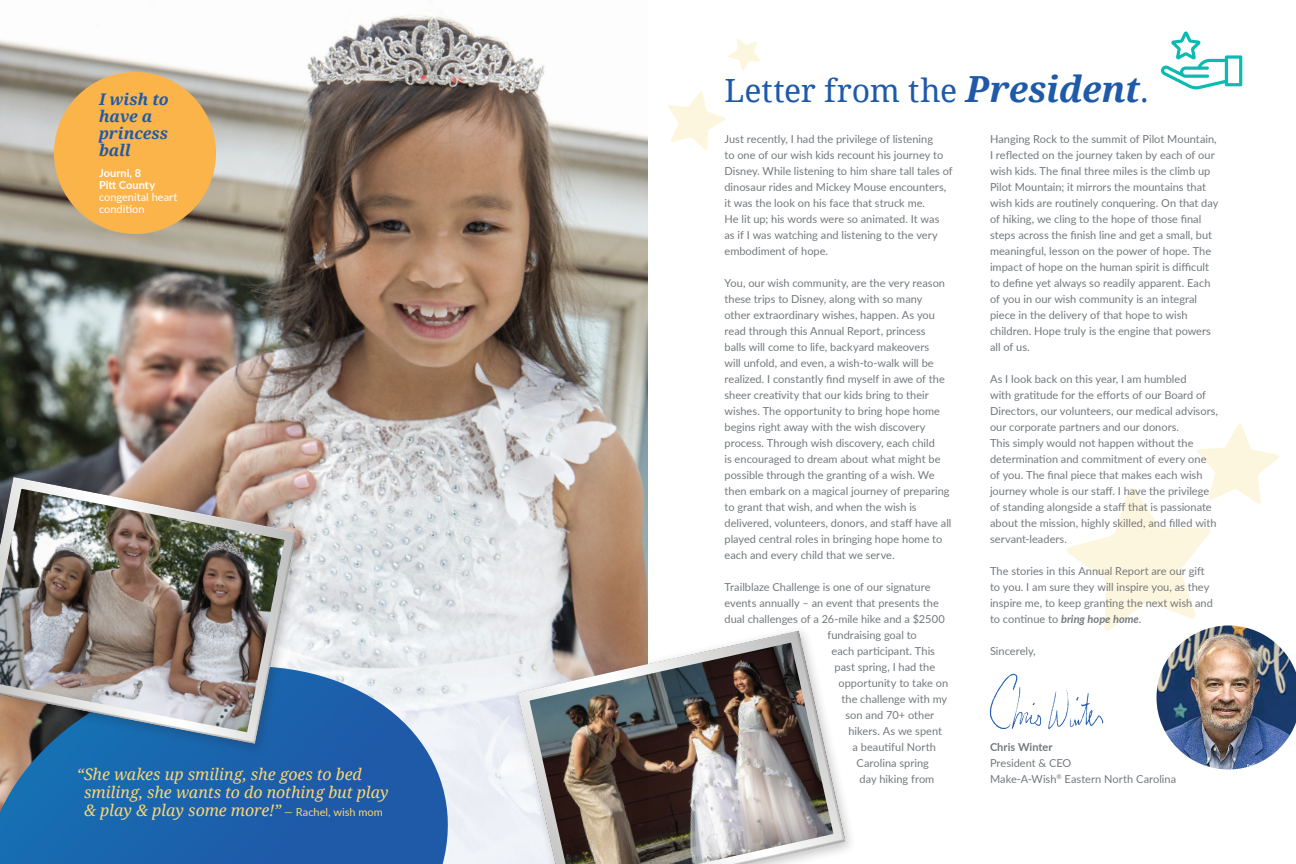
<style>
.page{position:relative;width:1296px;height:864px;background:#fff}
.page>*{position:absolute;margin:0;border:0;box-sizing:border-box;transform-origin:0 0}
.t1{font:32px "Droid Serif";letter-spacing:-.005em;color:#1f5aa9}
.t2{font:italic 16px/18px "Droid Serif";letter-spacing:-.005em;color:#fad771}
.t3{font:italic 700 16px/17.3px "Droid Serif";color:#1f5aa9}
.t4{font:11px/16px "Lato";color:#75787c}
.t5{font:11px/11.9px "Lato";color:#fff}
.t6{font:700 11px/11.9px "Lato";letter-spacing:.005em;color:#fff}
.t7{font:700 11px "Lato";letter-spacing:.005em;color:#75787c}
.s1{font-family:"Lato";font-style:normal;font-size:11px}
.s2{font-weight:700;font-style:italic;font-size:36px}
.s3{font-weight:700;font-style:italic}
</style>
<div class="page">
<img style="left:0;top:15px;width:648px;height:609px">
<svg style="left:309px;top:611px;width:223px;height:253px;fill:#ebeef4"></svg>
<svg style="left:0;top:666px;width:463px;height:198px;background:#3d77b6"></svg>
<svg style="left:1067px;top:423px;width:212px;height:208px"></svg>
<svg style="left:668px;top:91px;width:57px;height:59px"></svg>
<svg style="left:728px;top:38px;width:33px;height:33px"></svg>
<img style="left:990px;top:674px;width:114px;height:55px">
<div style="left:0;top:470px;width:309px;height:288px;background:#231f20;opacity:.25"></div>
<img style="left:0;top:476px;width:298px;height:268px">
<svg style="left:1161px;top:32px;width:81px;height:57px"></svg>
<div style="left:54px;top:72px;width:162px;height:162px;background:#fbb44a;border-radius:50%"></div>
<div style="left:510px;top:624px;width:348px;height:240px;background:#231f20;opacity:.25"></div>
<img style="left:516px;top:629px;width:330px;height:235px">
<img style="left:1156px;top:626px;width:140px;height:144px">
<h2 class="t3" style="left:99px;top:90px;width:71px">I wish to have a princess ball</h2>
<p class="t6" style="left:99px;top:167px;width:58px">Journi, 8<br>Pitt County</p>
<p class="t5" style="left:99px;top:191px;width:80px">congenital heart condition</p>
<h2 class="t2" style="left:84px;top:765px;width:306px;text-indent:-7px">“She wakes up smiling, she goes to bed smiling, she wants to do nothing but play &amp; play &amp; play some more!” <span class="s1">— Rachel, wish mom</span></h2>
<h1 class="t1" style="left:724px;top:69px;width:426px">Letter from the <span class="s2">President</span>.</h1>
<p class="t4" style="left:724px;top:130px;width:230px">Just recently, I had the privilege of listening<br>to one of our wish kids recount his journey to Disney. While listening to him share tall tales of dinosaur rides and Mickey Mouse encounters, it was the look on his face that struck me.<br>He lit up; his words were so animated. It was<br>as if I was watching and listening to the very embodiment of hope.</p>
<p class="t4" style="left:724px;top:274px;width:229px">You, our wish community, are the very reason these trips to Disney, along with so many<br>other extraordinary wishes, happen. As you read through this Annual Report, princess<br>balls will come to life, backyard makeovers<br>will unfold, and even, a wish-to-walk will be realized. I constantly find myself in awe of the sheer creativity that our kids bring to their wishes. The opportunity to bring hope home begins right away with the wish discovery process. Through wish discovery, each child<br>is encouraged to dream about what might be possible through the granting of a wish. We then embark on a magical journey of preparing to grant that wish, and when the wish is delivered, volunteers, donors, and staff have all played central roles in bringing hope home to each and every child that we serve.</p>
<p class="t4" style="left:724px;top:579px;width:208px">Trailblaze Challenge is one of our signature</p>
<p class="t4" style="left:724px;top:595px;width:216px">events annually – an event that presents the</p>
<p class="t4" style="left:724px;top:611px;width:222px">dual challenges of a 26-mile hike and a $2500</p>
<p class="t4" style="left:828px;top:627px;width:91px">fundraising goal to</p>
<p class="t4" style="left:832px;top:643px;width:105px">each participant. This</p>
<p class="t4" style="left:835px;top:659px;width:102px">past spring, I had the</p>
<p class="t4" style="left:839px;top:675px;width:111px">opportunity to take on</p>
<p class="t4" style="left:842px;top:691px;width:107px">the challenge with my</p>
<p class="t4" style="left:846px;top:707px;width:90px">son and 70+ other</p>
<p class="t4" style="left:849px;top:723px;width:95px">hikers. As we spent</p>
<p class="t4" style="left:853px;top:739px;width:85px">a beautiful North</p>
<p class="t4" style="left:857px;top:755px;width:74px">Carolina spring</p>
<p class="t4" style="left:860px;top:771px;width:76px">day hiking from</p>
<p class="t4" style="left:990px;top:131px;width:230px">Hanging Rock to the summit of Pilot Mountain, I reflected on the journey taken by each of our wish kids. The final three miles is the climb up Pilot Mountain; it mirrors the mountains that wish kids are routinely conquering. On that day of hiking, we cling to the hope of those final steps across the finish line and get a small, but meaningful, lesson on the power of hope. The impact of hope on the human spirit is difficult to define yet always so readily apparent. Each of you in our wish community is an integral piece in the delivery of that hope to wish children. Hope truly is the engine that powers all of us.</p>
<p class="t4" style="left:990px;top:371px;width:230px">As I look back on this year, I am humbled<br>with gratitude for the efforts of our Board of Directors, our volunteers, our medical advisors, our corporate partners and our donors.<br>This simply would not happen without the determination and commitment of every one of you. The final piece that makes each wish journey whole is our staff. I have the privilege of standing alongside a staff that is passionate about the mission, highly skilled, and filled with servant-leaders.</p>
<p class="t4" style="left:990px;top:563px;width:224px">The stories in this Annual Report are our gift to you. I am sure they will inspire you, as they inspire me, to keep granting the next wish and to continue to <span class="s3">bring hope home</span>.</p>
<p class="t4" style="left:990px;top:643px;width:47px">Sincerely,</p>
<p class="t7" style="left:990px;top:739px;width:64px">Chris Winter</p>
<p class="t4" style="left:990px;top:754px;width:188px">President &amp; CEO<br>Make-A-Wish<sup>®</sup> Eastern North Carolina</p>
</div>
